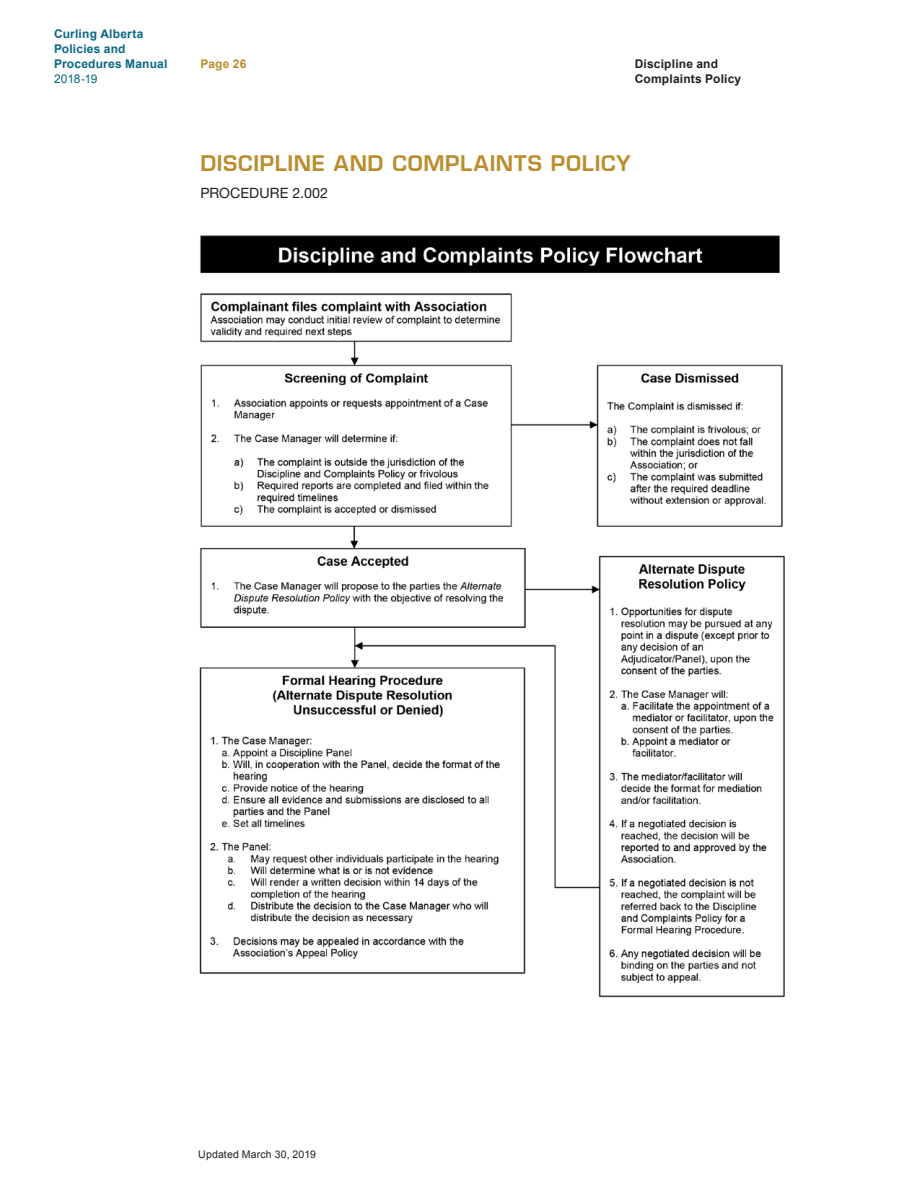
<style>
.page{position:relative;width:918px;height:1188px;background:#fff}
.page>*{position:absolute;margin:0;border:0;box-sizing:border-box;transform-origin:0 0}
.t1{font:21px "Square 721 Dm Normal";letter-spacing:.03em;color:#ba8d2d}
.t2{font:14.25px "Helvetica Neue";letter-spacing:.01em;color:#231f20}
.t3{font:700 12px/15px "Arial";letter-spacing:.015em;color:#076885}
.t4{font:700 12px/15px "Arial";letter-spacing:.015em;color:#231f20}
.t5{font:12px "Arial";letter-spacing:-.015em;color:#076885}
.t6{font:700 12px "Arial";letter-spacing:.015em;color:#ba8d2d}
.t7{font:10.5px "Arial";letter-spacing:.015em;color:#231f20}
</style>
<div class="page">
<img style="left:199px;top:235px;width:586px;height:763px">
<p class="t3" style="left:54px;top:27px;width:115px">Curling Alberta<br>Policies and<br>Procedures Manual</p>
<p class="t5" style="left:54px;top:71px;width:45px">2018-19</p>
<p class="t6" style="left:200px;top:56px;width:48px">Page 26</p>
<p class="t4" style="left:635px;top:57px;width:108px">Discipline and<br>Complaints Policy</p>
<h1 class="t1" style="left:200px;top:151px;width:432px">DISCIPLINE AND COMPLAINTS POLICY</h1>
<p class="t2" style="left:200px;top:184px;width:129px">PROCEDURE 2.002</p>
<p class="t7" style="left:198px;top:1147px;width:119px">Updated March 30, 2019</p>
</div>
